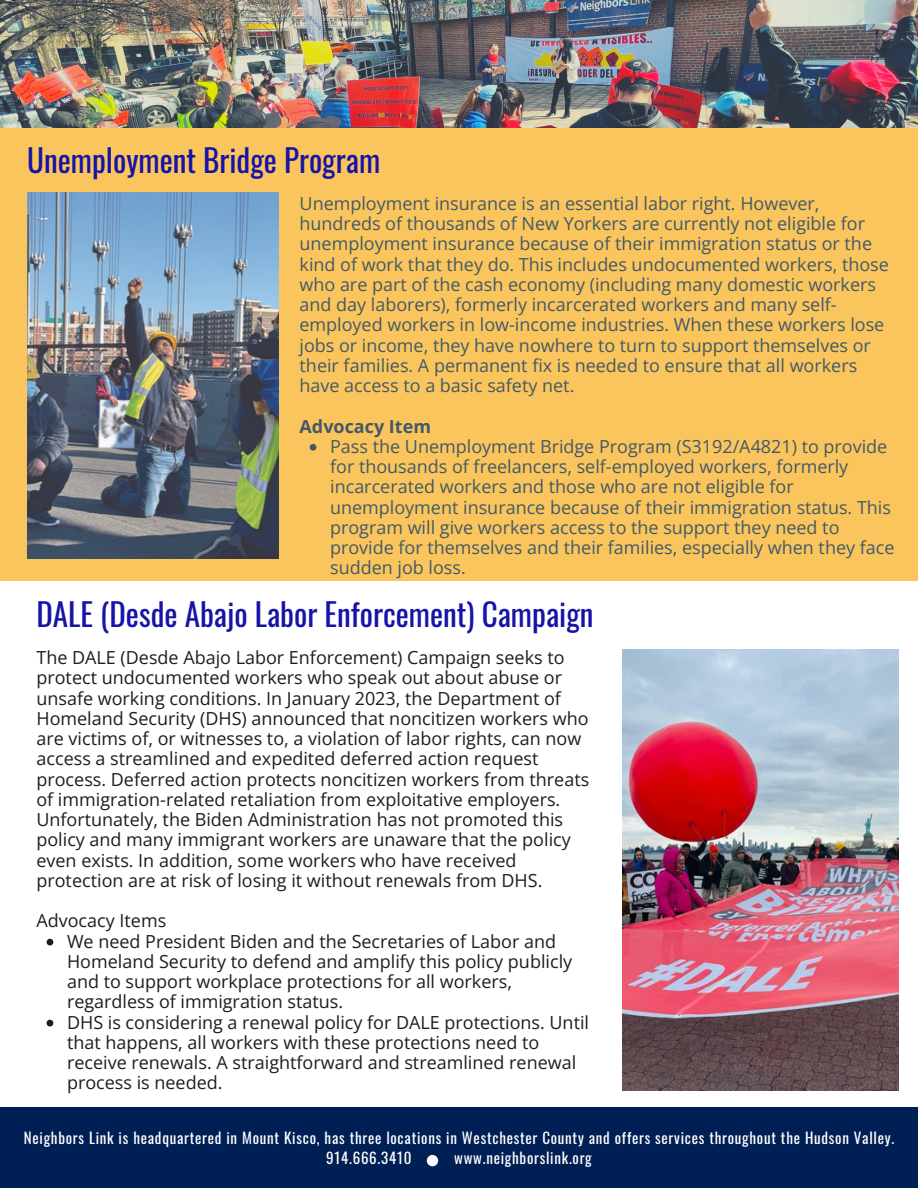
<style>
.page{position:relative;width:918px;height:1188px;background:#fff}
.page>*{position:absolute;margin:0;border:0;box-sizing:border-box;transform-origin:0 0}
.t1{font:31.2px "Oswald";color:#1613a8}
.t2{font:18px/20.2px "Open Sans";color:#201c22}
.t3{font:18px/20.2px "Open Sans";color:#435967}
.t4{font:700 18px "Open Sans";color:#435967}
.t5{font:15px "Oswald";letter-spacing:.05em;color:#fff}
</style>
<div class="page">
<div style="left:0;top:104px;width:918px;height:477px;background:#fac55d"></div>
<img style="left:0;top:0;width:918px;height:127px">
<img style="left:27px;top:193px;width:251px;height:365px">
<div style="left:0;top:1107px;width:918px;height:81px;background:#001f54"></div>
<div style="left:427px;top:1155px;width:11px;height:11px;background:#fff;border-radius:50%"></div>
<img style="left:623px;top:649px;width:276px;height:441px">
<svg style="left:310px;top:444px;width:6px;height:7px"></svg>
<svg style="left:47px;top:939px;width:6px;height:6px"></svg>
<svg style="left:47px;top:1020px;width:6px;height:6px"></svg>
<h2 class="t1" style="left:27px;top:136px;width:354px">Unemployment Bridge Program</h2>
<h3 class="t3" style="left:300px;top:193px;width:591px">Unemployment insurance is an essential labor right. However, hundreds of thousands of New Yorkers are currently not eligible for unemployment insurance because of their immigration status or the kind of work that they do. This includes undocumented workers, those who are part of the cash economy (including many domestic workers and day laborers), formerly incarcerated workers and many self&shy;employed workers in low-income industries. When these workers lose jobs or income, they have nowhere to turn to support themselves or their families. A permanent fix is needed to ensure that all workers have access to a basic safety net.</h3>
<h1 class="t4" style="left:300px;top:413px;width:133px">Advocacy Item</h1>
<h3 class="t3" style="left:330px;top:436px;width:566px">Pass the Unemployment Bridge Program (S3192/A4821) to provide for thousands of freelancers, self-employed workers, formerly incarcerated workers and those who are not eligible for unemployment insurance because of their immigration status. This program will give workers access to the support they need to provide for themselves and their families, especially when they face sudden job loss.</h3>
<p class="t1" style="left:36px;top:590px;width:559px">DALE (Desde Abajo Labor Enforcement) Campaign</p>
<h3 class="t2" style="left:36px;top:647px;width:554px">The DALE (Desde Abajo Labor Enforcement) Campaign seeks to protect undocumented workers who speak out about abuse or unsafe working conditions. In January 2023, the Department of Homeland Security (DHS) announced that noncitizen workers who are victims of, or witnesses to, a violation of labor rights, can now access a streamlined and expedited deferred action request process. Deferred action protects noncitizen workers from threats of immigration-related retaliation from exploitative employers.<br>Unfortunately, the Biden Administration has not promoted this policy and many immigrant workers are unaware that the policy even exists. In addition, some workers who have received protection are at risk of losing it without renewals from DHS.</h3>
<h3 class="t2" style="left:36px;top:910px;width:131px">Advocacy Items</h3>
<h3 class="t2" style="left:67px;top:931px;width:507px">We need President Biden and the Secretaries of Labor and Homeland Security to defend and amplify this policy publicly and to support workplace protections for all workers, regardless of immigration status.</h3>
<p class="t2" style="left:67px;top:1012px;width:524px">DHS is considering a renewal policy for DALE protections. Until that happens, all workers with these protections need to receive renewals. A straightforward and streamlined renewal process is needed.</p>
<p class="t5" style="left:24px;top:1126px;width:872px">Neighbors Link is headquartered in Mount Kisco, has three locations in Westchester County and offers services throughout the Hudson Valley.</p>
<h3 class="t5" style="left:326px;top:1147px;width:87px">914.666.3410</h3>
<h3 class="t5" style="left:454px;top:1147px;width:139px">www.neighborslink.org</h3>
</div>
